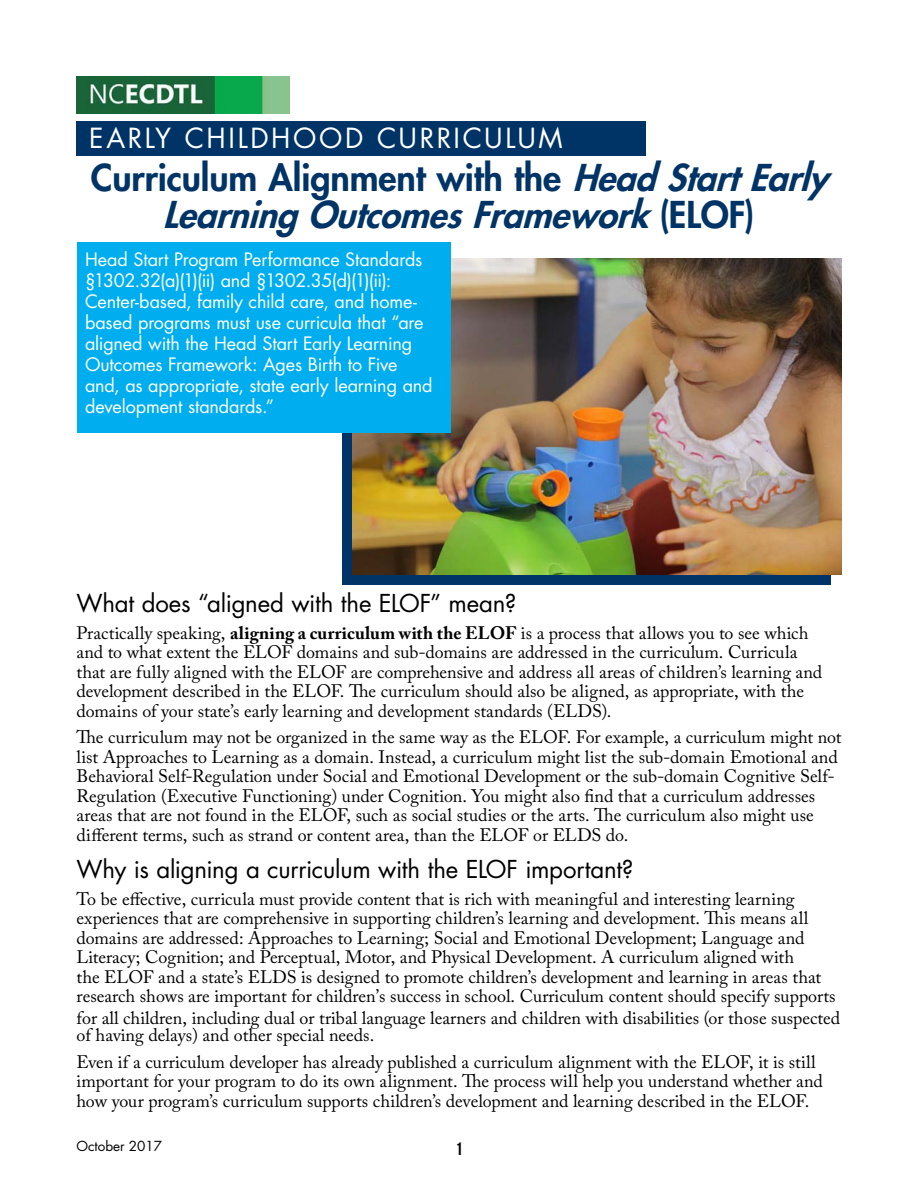
<style>
.page{position:relative;width:918px;height:1188px;background:#fff}
.page>*{position:absolute;margin:0;border:0;box-sizing:border-box;transform-origin:0 0}
.t1{font:italic 800 36px/37.5px "Futura Std";color:#036;text-align:center}
.t2{font:27px "Futura Std";letter-spacing:.095em;color:#fff}
.t3{font:24px "Futura Std";letter-spacing:-.01em;color:#000}
.t4{font:18px/19.5px "Adobe Caslon Pro";color:#000}
.t5{font:18px/21px "Futura Std";letter-spacing:-.01em;color:#fff}
.t6{font:18px "Bebas Neue";color:#000}
.t7{font:13.5px "Futura Std";color:#000}
.s1{font-style:normal}
.s2{font-weight:700}
</style>
<div class="page">
<img style="left:76px;top:77px;width:214px;height:37px">
<div style="left:77px;top:121px;width:569px;height:34px;background:#036"></div>
<div style="left:342px;top:269px;width:488px;height:316px;background:#036"></div>
<img style="left:353px;top:259px;width:488px;height:315px">
<div style="left:77px;top:242px;width:373px;height:191px;background:#00aeef"></div>
<p class="t2" style="left:89px;top:121px;width:475px">EARLY CHILDHOOD CURRICULUM</p>
<h1 class="t1" style="left:91px;top:158px;width:738px"><span class="s1">Curriculum Alignment with the</span> HeadStartEarly<br>LearningOutcomesFramework<span class="s1">( E L O F )</span></h1>
<p class="t5" style="left:85px;top:249px;width:349px">Head Start Program Performance Standards §1302.32(a)(1)(ii) and §1302.35(d)(1)(ii):<br>Center-based, family child care, and home&shy;based programs must use curricula that “are aligned with the Head Start Early Learning Outcomes Framework: Ages Birth to Five and, as appropriate, state early learning and development standards.”</p>
<h2 class="t3" style="left:77px;top:588px;width:441px">What does “aligned with the ELOF” mean?</h2>
<p class="t4" style="left:77px;top:623px;width:747px">Practically speaking, <span class="s2">aligning a curriculum with the ELOF</span> is a process that allows you to see which and to what extent the ELOF domains and sub-domains are addressed in the curriculum. Curricula that are fully aligned with the ELOF are comprehensive and address all areas of children’s learning and development described in the ELOF. Te curriculum should also be aligned, as appropriate, with the domains of your state’s early learning and development standards (ELDS).</p>
<p class="t4" style="left:77px;top:727px;width:766px">Te curriculum may not be organized in the same way as the ELOF. For example, a curriculum might not list Approaches to Learning as a domain. Instead, a curriculum might list the sub-domain Emotional and Behavioral Self-Regulation under Social and Emotional Development or the sub-domain Cognitive Self-Regulation (Executive Functioning) under Cognition. You might also fnd that a curriculum addresses areas that are not found in the ELOF, such as social studies or the arts. Te curriculum also might use diferent terms, such as strand or content area, than the ELOF or ELDS do.</p>
<h2 class="t3" style="left:77px;top:854px;width:559px">Why is aligning a curriculum with the ELOF important?</h2>
<p class="t4" style="left:77px;top:889px;width:760px">To be efective, curricula must provide content that is rich with meaningful and interesting learning experiences that are comprehensive in supporting children’s learning and development. Tis means all domains are addressed: Approaches to Learning; Social and Emotional Development; Language and Literacy; Cognition; and Perceptual, Motor, and Physical Development. A curriculum aligned with<br>the ELOF and a state’s ELDS is designed to promote children’s development and learning in areas that research shows are important for children’s success in school. Curriculum content should specify supports</p>
<p class="t4" style="left:77px;top:1010px;width:765px;line-height:16.8px">for all children, including dual or tribal language learners and children with disabilities (or those suspected of having delays) and other special needs.</p>
<p class="t4" style="left:77px;top:1052px;width:748px">Even if a curriculum developer has already published a curriculum alignment with the ELOF, it is still important for your program to do its own alignment. Te process will help you understand whether and how your program’s curriculum supports children’s development and learning described in the ELOF.</p>
<p class="t7" style="left:77px;top:1138px;width:87px">October 2017</p>
<p class="t6" style="left:455px;top:1139px;width:9px">1</p>
</div>
